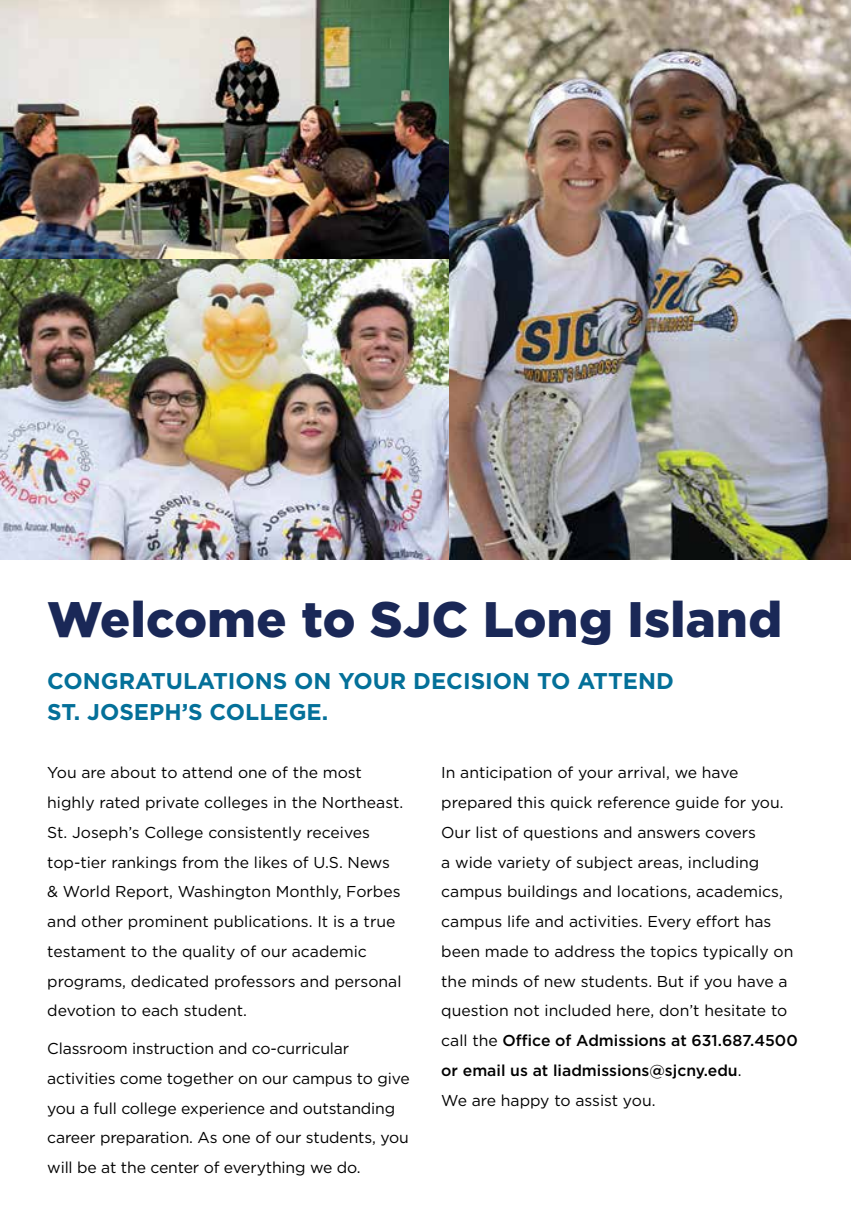
<style>
.page{position:relative;width:851px;height:1229px;background:#fff}
.page>*{position:absolute;margin:0;border:0;box-sizing:border-box;transform-origin:0 0}
.Headline_H1{font:900 49.88px "Gotham";letter-spacing:.01em;color:#1a2857}
.Subhead_H2{font:700 22.75px/31.5px "Gotham";color:#047099}
.Body_copy{font:15.75px/29.8px "Gotham";color:#000}
.body_copy_P{font:15.75px/29.8px "Gotham";color:#000}
.s1{font-weight:500}
</style>
<div class="page">
<img style="left:0;top:0;width:449px;height:260px">
<img style="left:0;top:260px;width:449px;height:299px">
<img style="left:449px;top:0;width:401px;height:559px">
<h1 class="Headline_H1" style="left:47px;top:584px;width:736px">Welcome to SJC Long Island</h1>
<h2 class="Subhead_H2" style="left:47px;top:664px;width:628px">CONGRATULATIONS ON YOUR DECISION TO ATTEND<br>ST. JOSEPH’S COLLEGE.</h2>
<p class="Body_copy" style="left:47px;top:757px;width:357px">You are about to attend one of the most highly rated private colleges in the Northeast.<br>St. Joseph’s College consistently receives top-tier rankings from the likes of U.S. News &amp; World Report, Washington Monthly, Forbes and other prominent publications. It is a true testament to the quality of our academic programs, dedicated professors and personal devotion to each student.</p>
<p class="Body_copy" style="left:47px;top:1033px;width:364px">Classroom instruction and co-curricular activities come together on our campus to give you a full college experience and outstanding career preparation. As one of our students, you will be at the center of everything we do.</p>
<p class="body_copy_P" style="left:441px;top:757px;width:358px">In anticipation of your arrival, we have prepared this quick reference guide for you.<br>Our list of questions and answers covers<br>a wide variety of subject areas, including campus buildings and locations, academics, campus life and activities. Every effort has been made to address the topics typically on the minds of new students. But if you have a question not included here, don’t hesitate to call the <span class="s1">Office of Admissions at 631.687.4500 or email us at liadmissions@sjcny.edu</span>.<br>We are happy to assist you.</p>
</div>
